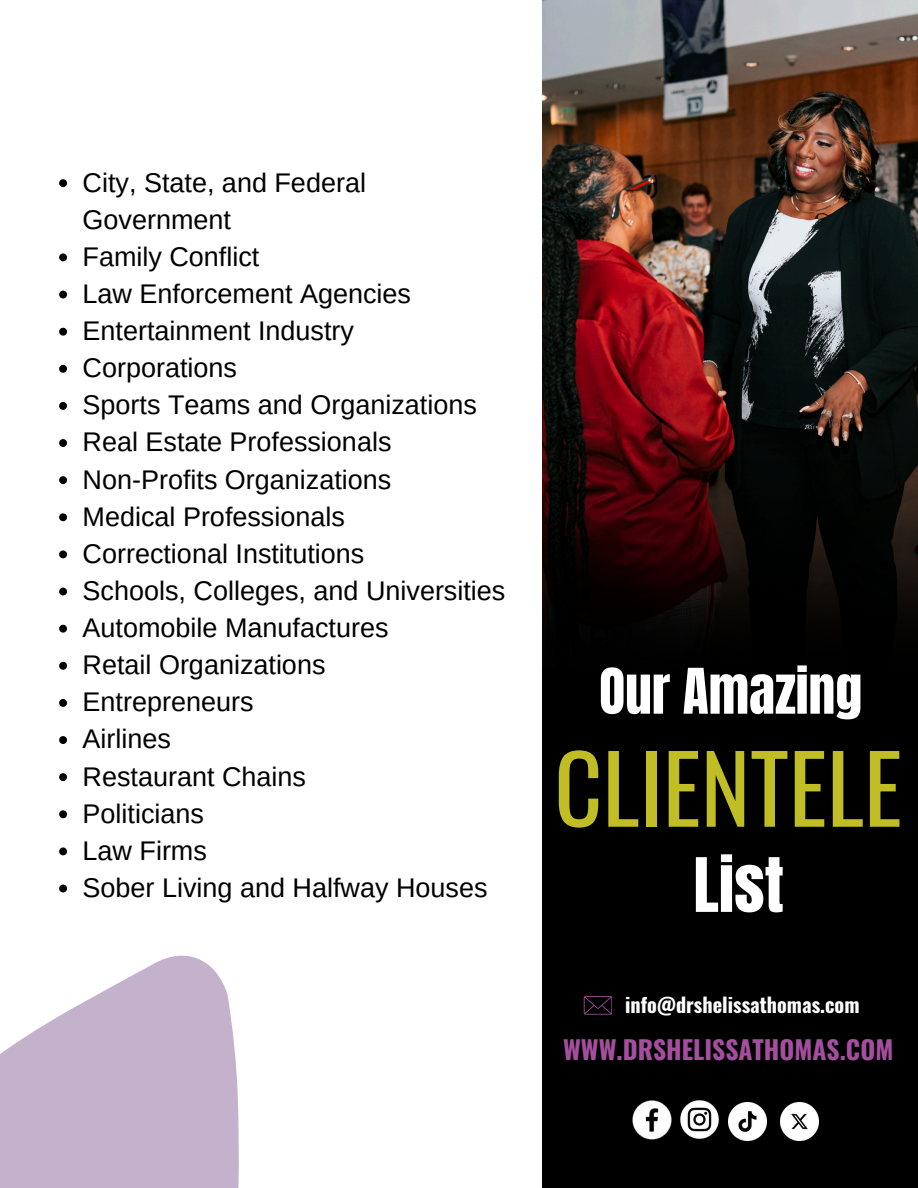
<style>
.page{position:relative;width:918px;height:1188px;background:#fff}
.page>*{position:absolute;margin:0;border:0;box-sizing:border-box;transform-origin:0 0}
.t1{font:93.45px "Oswald";color:#c0be24}
.t2{font:63.75px "Anton";color:#fff}
.t3{font:53.4px "Anton";color:#fff}
.t4{font:27px/37.2px "Arimo";color:#000}
.t5{font:700 25.5px "Oswald";color:#a34f9e}
.t6{font:700 20.1px "Oswald";color:#fff}
</style>
<div class="page">
<div style="left:542px;top:0;width:376px;height:1188px;background:#000"></div>
<img style="left:542px;top:0;width:376px;height:614px">
<img style="left:543px;top:353px;width:375px;height:272px">
<svg style="left:0;top:955px;width:239px;height:233px;fill:#c4b1cc"></svg>
<svg style="left:59px;top:179px;width:8px;height:8px"></svg>
<svg style="left:59px;top:253px;width:8px;height:8px"></svg>
<svg style="left:59px;top:291px;width:8px;height:7px"></svg>
<svg style="left:59px;top:328px;width:8px;height:8px"></svg>
<svg style="left:59px;top:365px;width:8px;height:8px"></svg>
<svg style="left:59px;top:402px;width:8px;height:8px"></svg>
<svg style="left:59px;top:439px;width:8px;height:8px"></svg>
<svg style="left:59px;top:476px;width:8px;height:8px"></svg>
<svg style="left:59px;top:513px;width:8px;height:8px"></svg>
<svg style="left:59px;top:550px;width:8px;height:8px"></svg>
<svg style="left:59px;top:588px;width:8px;height:7px"></svg>
<svg style="left:59px;top:625px;width:8px;height:8px"></svg>
<svg style="left:59px;top:662px;width:8px;height:8px"></svg>
<svg style="left:59px;top:699px;width:8px;height:8px"></svg>
<svg style="left:59px;top:736px;width:8px;height:8px"></svg>
<svg style="left:59px;top:773px;width:8px;height:8px"></svg>
<svg style="left:59px;top:810px;width:8px;height:8px"></svg>
<svg style="left:59px;top:847px;width:8px;height:8px"></svg>
<svg style="left:59px;top:885px;width:8px;height:7px"></svg>
<svg style="left:584px;top:996px;width:28px;height:19px"></svg>
<img style="left:632px;top:1100px;width:40px;height:40px">
<img style="left:680px;top:1100px;width:39px;height:39px">
<img style="left:728px;top:1102px;width:38px;height:38px">
<img style="left:780px;top:1102px;width:38px;height:38px">
<p class="t4" style="left:83px;top:164px;width:285px">City, State, and Federal<br>Government</p>
<p class="t4" style="left:83px;top:238px;width:178px">Family Conflict</p>
<p class="t4" style="left:83px;top:275px;width:330px">Law Enforcement Agencies</p>
<p class="t4" style="left:83px;top:312px;width:273px">Entertainment Industry</p>
<p class="t4" style="left:83px;top:349px;width:156px">Corporations</p>
<p class="t4" style="left:83px;top:386px;width:396px">Sports Teams and Organizations</p>
<p class="t4" style="left:83px;top:424px;width:310px">Real Estate Professionals</p>
<p class="t4" style="left:83px;top:461px;width:310px">Non-Profits Organizations</p>
<p class="t4" style="left:83px;top:498px;width:264px">Medical Professionals</p>
<p class="t4" style="left:83px;top:535px;width:283px">Correctional Institutions</p>
<p class="t4" style="left:83px;top:572px;width:424px">Schools, Colleges, and Universities</p>
<p class="t4" style="left:83px;top:609px;width:307px">Automobile Manufactures</p>
<p class="t4" style="left:83px;top:646px;width:244px">Retail Organizations</p>
<p class="t4" style="left:83px;top:683px;width:172px">Entrepreneurs</p>
<p class="t4" style="left:83px;top:721px;width:90px">Airlines</p>
<p class="t4" style="left:83px;top:758px;width:225px">Restaurant Chains</p>
<p class="t4" style="left:83px;top:795px;width:123px">Politicians</p>
<h1 class="t4" style="left:83px;top:832px;width:126px">Law Firms</h1>
<h2 class="t4" style="left:83px;top:869px;width:406px">Sober Living and Halfway Houses</h2>
<p class="t3" style="left:599px;top:653px;width:264px">Our Amazing</p>
<p class="t1" style="left:554px;top:715px;width:349px">CLIENTELE</p>
<p class="t2" style="left:693px;top:839px;width:92px">List</p>
<p class="t6" style="left:625px;top:989px;width:236px">info@drshelissathomas.com</p>
<p class="t5" style="left:563px;top:1030px;width:332px">WWW.DRSHELISSATHOMAS.COM</p>
</div>
